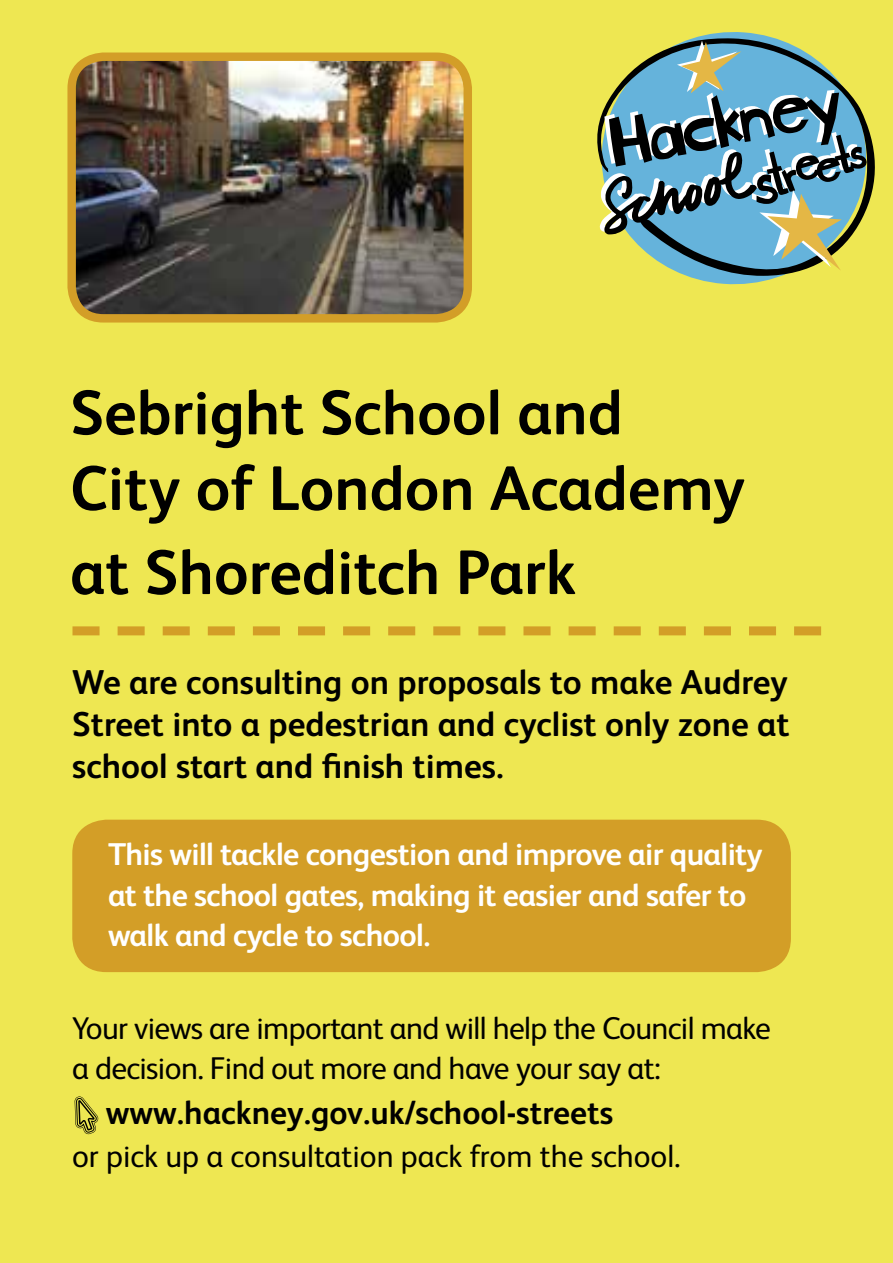
<style>
.page{position:relative;width:893px;height:1263px;background:#eee752}
.page>*{position:absolute;margin:0;border:0;box-sizing:border-box;transform-origin:0 0}
.t1{font:700 63px/75.6px "FS Albert";color:#000}
.t2{font:700 34.5px/42px "FS Albert";color:#000;text-align:justify}
.t3{font:700 33px "FS Albert";color:#000}
.t4{font:700 31.5px/40.5px "FS Albert";letter-spacing:-.02em;color:#fff}
.t5{font:31.5px/40.5px "FS Albert";letter-spacing:-.02em;color:#000}
.t6{font:31.5px "FS Albert";color:#000}
</style>
<div class="page">
<svg style="left:72px;top:626px;width:749px;height:9px"></svg>
<div style="left:72px;top:820px;width:719px;height:152px;background:#d39e27;border-radius:34px"></div>
<img style="left:76px;top:62px;width:387px;height:252px">
<div style="left:67px;top:53px;width:405px;height:270px;border:8px solid #d39e27;border-radius:32px"></div>
<svg style="left:687px;top:276px;width:94px;height:9px"></svg>
<svg style="left:597px;top:32px;width:278px;height:244px"></svg>
<svg style="left:600px;top:41px;width:267px;height:230px;background:#759a95"></svg>
<svg style="left:75px;top:1096px;width:23px;height:38px"></svg>
<h1 class="t1" style="left:70px;top:372px;width:676px">Sebright School and<br>City of London Academy</h1>
<h1 class="t1" style="left:70px;top:532px;width:508px">at Shoreditch Park</h1>
<p class="t2" style="left:72px;top:660px;width:719px">We are consulting on proposals to make Audrey Street into a pedestrian and cyclist only zone at school start and finish times.</p>
<p class="t4" style="left:108px;top:833px;width:656px">This will tackle congestion and improve air quality at the school gates, making it easier and safer to walk and cycle to school.</p>
<p class="t5" style="left:72px;top:1006px;width:700px">Your views are important and will help the Council make a decision. Find out more and have your say at:</p>
<p class="t3" style="left:106px;top:1090px;width:509px">www.hackney.gov.uk/school-streets</p>
<p class="t6" style="left:72px;top:1135px;width:610px">or pick up a consultation pack from the school.</p>
</div>
